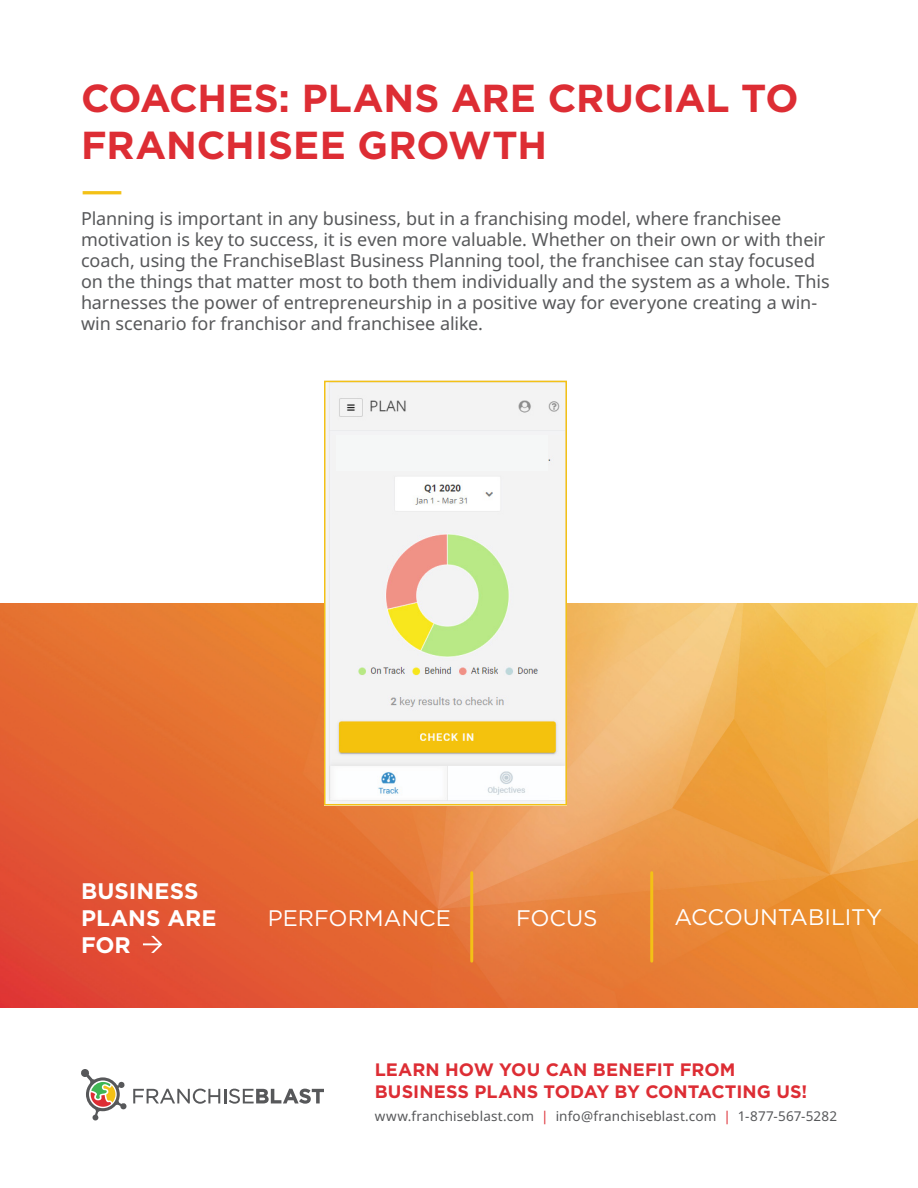
<style>
.page{position:relative;width:918px;height:1188px;background:#fff}
.page>*{position:absolute;margin:0;border:0;box-sizing:border-box;transform-origin:0 0}
.t1{font:42px "Noto Sans";color:#f3c116}
.t2{font:700 39px/46.8px "Gotham";letter-spacing:-.005em;color:#dd2d34}
.t3{font:22.5px "Gotham";color:#fff}
.t4{font:700 22.5px/27px "Gotham";letter-spacing:.005em;color:#fff}
.t5{font:18px/21px "Noto Sans";letter-spacing:-.005em;color:#57585a}
.t6{font:700 18px/21.6px "Gotham";letter-spacing:.005em;color:#dd2d34}
.t7{font:13.5px "Noto Sans";letter-spacing:.01em;color:#57585a}
.s1{color:#dd2d34}
</style>
<div class="page">
<img style="left:0;top:603px;width:918px;height:405px">
<img style="left:327px;top:384px;width:237px;height:418px">
<div style="left:324px;top:381px;width:243px;height:424px;border:2px solid #f3c116"></div>
<svg style="left:143px;top:936px;width:19px;height:17px"></svg>
<hr style="left:470px;top:873px;width:3px;height:88px;background:#f3c116">
<hr style="left:650px;top:873px;width:3px;height:88px;background:#f3c116">
<svg style="left:81px;top:1069px;width:46px;height:52px"></svg>
<svg style="left:133px;top:1089px;width:191px;height:15px"></svg>
<div style="left:336px;top:435px;width:212px;height:36px;background:#f5f7f7"></div>
<p class="t2" style="left:81px;top:75px;width:719px">COACHES: PLANS ARE CRUCIAL TO<br>FRANCHISEE GROWTH</p>
<p class="t1" style="left:81px;top:159px;width:43px">—</p>
<p class="t5" style="left:81px;top:208px;width:702px">Planning is important in any business, but in a franchising model, where franchisee</p>
<p class="t5" style="left:81px;top:229px;width:750px">motivation is key to success, it is even more valuable. Whether on their own or with their coach, using the FranchiseBlast Business Planning tool, the franchisee can stay focused on the things that matter most to both them individually and the system as a whole. This harnesses the power of entrepreneurship in a positive way for everyone creating a win&shy;win scenario for franchisor and franchisee alike.</p>
<p class="t4" style="left:81px;top:877px;width:137px">BUSINESS<br>PLANS ARE<br>FOR</p>
<p class="t3" style="left:268px;top:904px;width:185px">PERFORMANCE</p>
<p class="t3" style="left:516px;top:904px;width:83px">FOCUS</p>
<p class="t3" style="left:674px;top:903px;width:209px">ACCOUNTABILITY</p>
<p class="t6" style="left:375px;top:1059px;width:434px">LEARN HOW YOU CAN BENEFIT FROM<br>BUSINESS PLANS TODAY BY CONTACTING US!</p>
<p class="t7" style="left:375px;top:1106px;width:464px">www.franchiseblast.com <span class="s1">|</span> info@franchiseblast.com <span class="s1">|</span> 1-877-567-5282</p>
</div>
